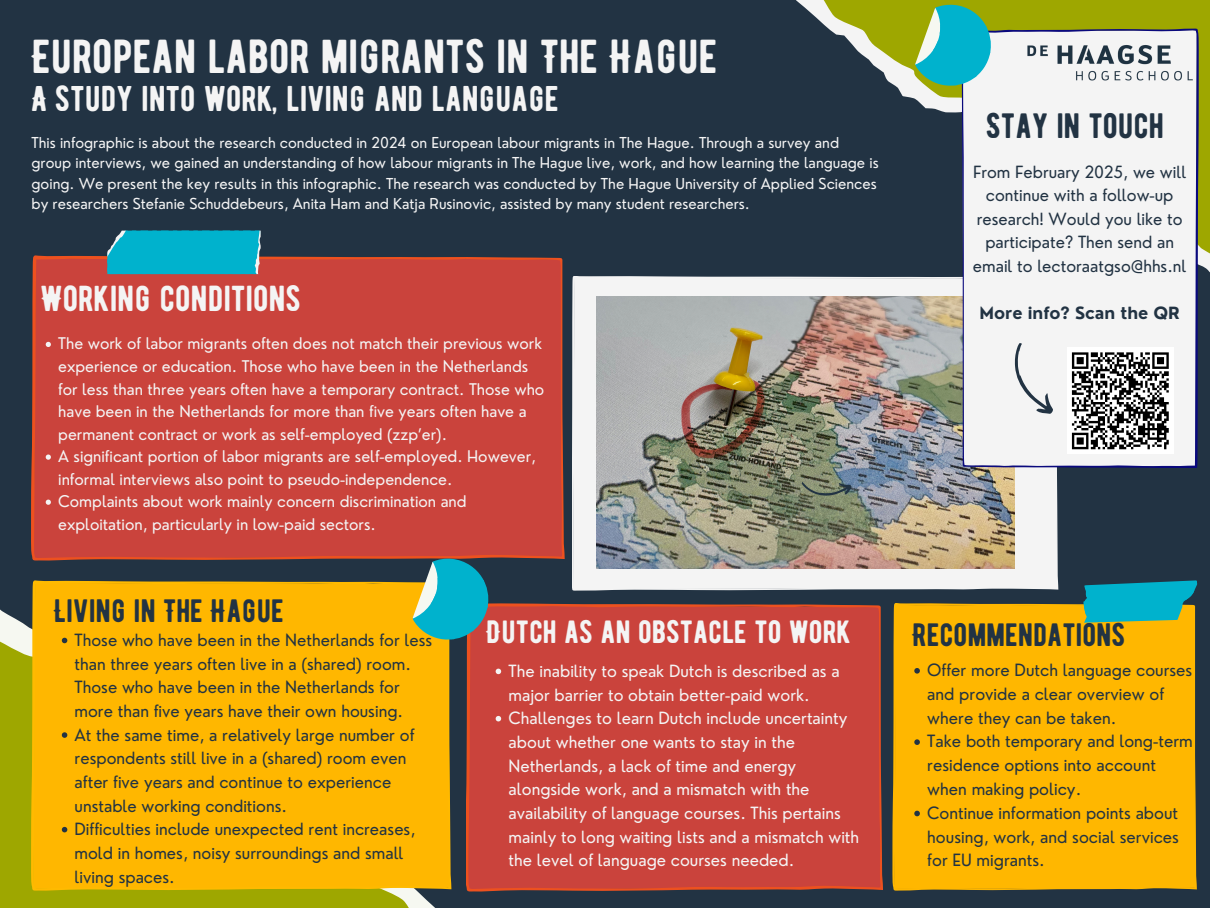
<style>
.page{position:relative;width:1210px;height:908px;background:#fff}
.page>*{position:absolute;margin:0;border:0;box-sizing:border-box;transform-origin:0 0}
.t1{font:47.6px "BERNIER Regular";color:#f4f4f4}
.t2{font:36.02px "BERNIER Regular";color:#f4f4f4}
.t3{font:35.7px "BERNIER Regular";color:#f4f4f4}
.t4{font:35.14px "BERNIER Regular";color:#223343}
.t5{font:32.34px "BERNIER Regular";color:#223343}
.t6{font:32.13px "BERNIER Regular";color:#f4f4f4}
.t7{font:16.52px/23.8px "Nourd";color:#223343}
.t8{font:16.45px/23.6px "Nourd";color:#223343}
.t9{font:16.45px/23.6px "Nourd";color:#f4f4f4}
.t10{font:16.41px/23.6px "Nourd";color:#223343;text-align:center}
.t11{font:700 16.41px "Nourd";color:#223343}
.t12{font:15.71px/22.5px "Nourd";color:#f4f4f4}
.t13{font:14.7px/20.5px "Nourd";color:#f4f4f4}
</style>
<div class="page">
<div style="left:0;top:0;width:1210px;height:907px;background:#223343"></div>
<svg style="left:796px;top:0;width:414px;height:273px"></svg>
<svg style="left:0;top:560px;width:452px;height:347px;fill:#9ea700"></svg>
<div style="left:466px;top:603px;width:417px;height:288px;background:#ca433c"></div>
<div style="left:892px;top:603px;width:305px;height:287px;background:#ffb700"></div>
<div style="left:31px;top:580px;width:420px;height:310px;background:#ffb700"></div>
<svg style="left:62px;top:637px;width:5px;height:6px"></svg>
<svg style="left:62px;top:732px;width:5px;height:5px"></svg>
<svg style="left:62px;top:826px;width:5px;height:6px"></svg>
<div style="left:572px;top:276px;width:486px;height:314px;background:#f4f4f4"></div>
<img style="left:596px;top:296px;width:418px;height:272px">
<div style="left:961px;top:29px;width:237px;height:439px;background:#f4f4f4"></div>
<svg style="left:1075px;top:580px;width:123px;height:61px;background:#62a571"></svg>
<div style="left:31px;top:255px;width:534px;height:305px;background:#ca433c"></div>
<svg style="left:397px;top:545px;width:109px;height:110px"></svg>
<svg style="left:107px;top:230px;width:154px;height:44px;background:#08aec7"></svg>
<div style="left:1067px;top:347px;width:106px;height:107px;background:#fff"></div>
<svg style="left:1071px;top:352px;width:98px;height:98px"></svg>
<svg style="left:801px;top:482px;width:51px;height:14px"></svg>
<svg style="left:1002px;top:342px;width:56px;height:78px;background:#e2e4e5"></svg>
<svg style="left:899px;top:0;width:293px;height:142px;background:#b5c9ab"></svg>
<svg style="left:495px;top:668px;width:6px;height:6px"></svg>
<svg style="left:495px;top:715px;width:6px;height:6px"></svg>
<svg style="left:914px;top:667px;width:6px;height:6px"></svg>
<svg style="left:914px;top:739px;width:6px;height:5px"></svg>
<svg style="left:914px;top:810px;width:6px;height:6px"></svg>
<svg style="left:46px;top:342px;width:5px;height:5px"></svg>
<svg style="left:46px;top:454px;width:5px;height:5px"></svg>
<svg style="left:46px;top:499px;width:5px;height:5px"></svg>
<p class="t1" style="left:31px;top:28px;width:687px">EUROPEAN LABOR MIGRANTS IN THE HAGUE</p>
<p class="t3" style="left:31px;top:77px;width:529px">A STUDY INTO WORK, LIVING AND LANGUAGE</p>
<p class="t13" style="left:31px;top:132px;width:848px">This infographic is about the research conducted in 2024 on European labour migrants in The Hague. Through a survey and group interviews, we gained an understanding of how labour migrants in The Hague live, work, and how learning the language is going. We present the key results in this infographic. The research was conducted by The Hague University of Applied Sciences by researchers Stefanie Schuddebeurs, Anita Ham and Katja Rusinovic, assisted by many student researchers.</p>
<h2 class="t2" style="left:40px;top:276px;width:262px">WORKING CONDITIONS</h2>
<p class="t12" style="left:58px;top:332px;width:488px">The work of labor migrants often does not match their previous work experience or education. Those who have been in the Netherlands for less than three years often have a temporary contract. Those who have been in the Netherlands for more than five years often have a permanent contract or work as self-employed (zzp’er).</p>
<h1 class="t12" style="left:58px;top:445px;width:479px">A significant portion of labor migrants are self-employed. However, informal interviews also point to pseudo-independence.</h1>
<p class="t12" style="left:58px;top:490px;width:410px">Complaints about work mainly concern discrimination and exploitation, particularly in low-paid sectors.</p>
<p class="t5" style="left:54px;top:591px;width:232px">LIVING IN THE HAGUE</p>
<p class="t8" style="left:75px;top:628px;width:359px">Those who have been in the Netherlands for less than three years often live in a (shared) room.<br>Those who have been in the Netherlands for more than five years have their own housing.</p>
<h1 class="t8" style="left:75px;top:722px;width:341px">At the same time, a relatively large number of respondents still live in a (shared) room even after five years and continue to experience unstable working conditions.</h1>
<p class="t8" style="left:75px;top:817px;width:342px">Difficulties include unexpected rent increases, mold in homes, noisy surroundings and small living spaces.</p>
<h4 class="t6" style="left:486px;top:612px;width:366px">DUTCH AS AN OBSTACLE TO WORK</h4>
<h3 class="t9" style="left:508px;top:658px;width:332px">The inability to speak Dutch is described as a major barrier to obtain better-paid work.</h3>
<p class="t9" style="left:508px;top:706px;width:352px">Challenges to learn Dutch include uncertainty about whether one wants to stay in the Netherlands, a lack of time and energy alongside work, and a mismatch with the availability of language courses. This pertains mainly to long waiting lists and a mismatch with the level of language courses needed.</p>
<p class="t4" style="left:986px;top:105px;width:179px">STAY IN TOUCH</p>
<p class="t10" style="left:973px;top:159px;width:215px">From February 2025, we will continue with a follow-up research! Would you like to participate? Then send an email to lectoraatgso@hhs.nl</p>
<h1 class="t11" style="left:979px;top:303px;width:202px">More info? Scan the QR</h1>
<p class="t5" style="left:912px;top:615px;width:214px">RECOMMENDATIONS</p>
<p class="t7" style="left:927px;top:657px;width:267px">Offer more Dutch language courses and provide a clear overview of where they can be taken.</p>
<p class="t7" style="left:927px;top:729px;width:267px">Take both temporary and long-term residence options into account when making policy.</p>
<p class="t7" style="left:927px;top:800px;width:253px;text-align:justify">Continue information points about housing, work, and social services for EU migrants.</p>
</div>
